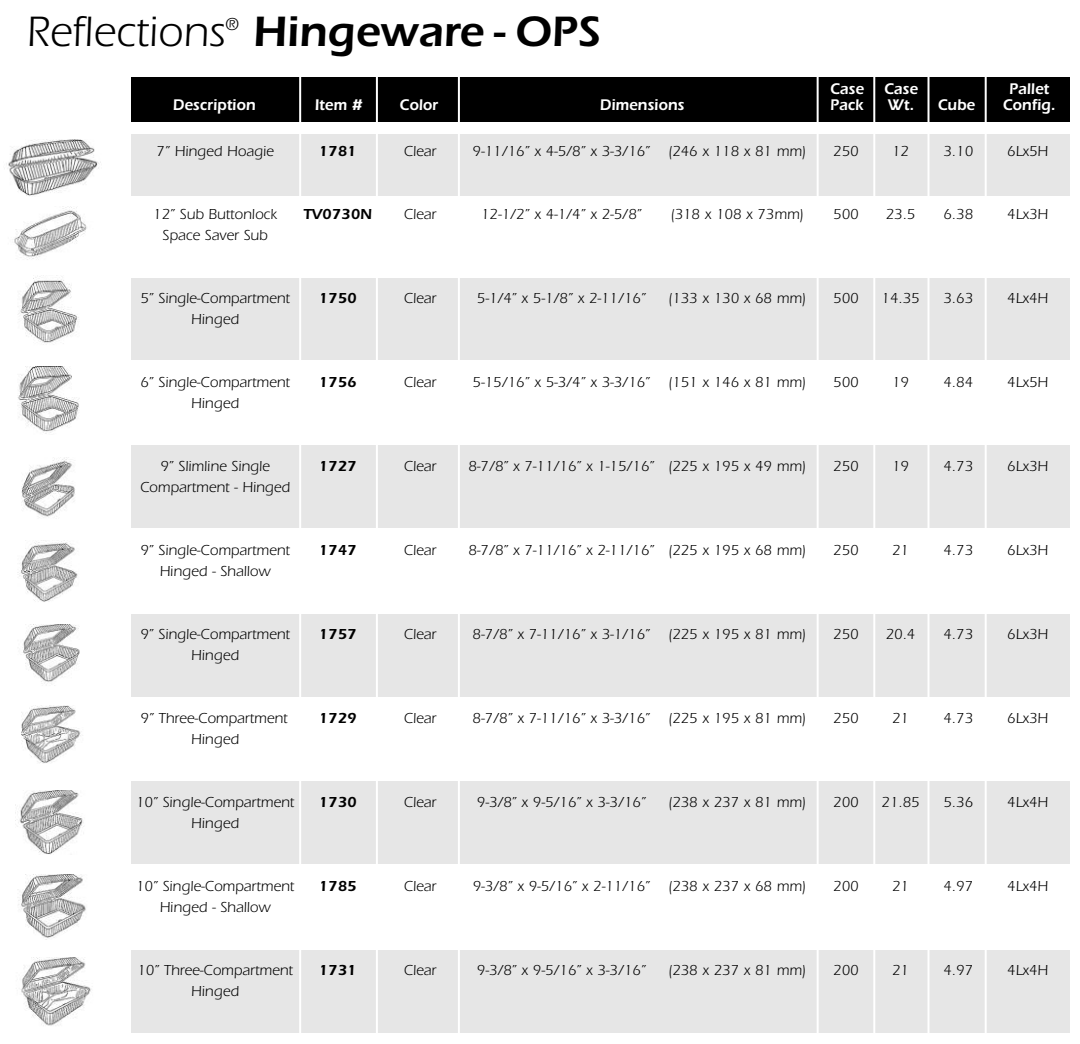
<style>
.page{position:relative;width:1080px;height:1044px;background:#fff}
.page>*{position:absolute;margin:0;border:0;box-sizing:border-box;transform-origin:0 0}
.t1{font:600 44px "Itc Eras";color:#000}
.t2{font:44px "Itc Eras";color:#000}
.t3{font:18px "Itc Eras";color:#000}
.t4{font:600 16px "Itc Eras";color:#fff;scale:.95 1}
.t5{font:15px "Itc Eras";color:#000}
.t6{font:600 15px "Itc Eras";color:#000}
</style>
<div class="page">
<div style="left:131px;top:134px;width:939px;height:61px;background:#e6e6e6"></div>
<div style="left:131px;top:279px;width:939px;height:81px;background:#e6e6e6"></div>
<div style="left:131px;top:445px;width:939px;height:83px;background:#e6e6e6"></div>
<div style="left:131px;top:614px;width:939px;height:83px;background:#e6e6e6"></div>
<div style="left:131px;top:781px;width:939px;height:83px;background:#e6e6e6"></div>
<div style="left:131px;top:951px;width:939px;height:82px;background:#e6e6e6"></div>
<div style="left:131px;top:77px;width:939px;height:44px;background:#000"></div>
<img style="left:6px;top:140px;width:95px;height:56px">
<img style="left:14px;top:207px;width:73px;height:53px">
<img style="left:18px;top:276px;width:61px;height:68px">
<img style="left:18px;top:367px;width:62px;height:67px">
<img style="left:21px;top:458px;width:54px;height:60px">
<img style="left:17px;top:540px;width:61px;height:61px">
<img style="left:22px;top:625px;width:58px;height:61px">
<img style="left:21px;top:705px;width:60px;height:57px">
<img style="left:17px;top:790px;width:67px;height:64px">
<img style="left:18px;top:875px;width:68px;height:61px">
<hr style="left:299px;top:69px;width:2px;height:975px;background:#fff">
<hr style="left:376px;top:69px;width:2px;height:975px;background:#fff">
<hr style="left:817px;top:69px;width:2px;height:975px;background:#fff">
<hr style="left:873px;top:69px;width:2px;height:975px;background:#fff">
<hr style="left:928px;top:69px;width:2px;height:975px;background:#fff">
<hr style="left:985px;top:69px;width:2px;height:975px;background:#fff">
<hr style="left:458px;top:69px;width:2px;height:975px;background:#fff">
<img style="left:21px;top:958px;width:70px;height:68px">
<svg style="left:42px;top:588px;width:36px;height:14px"></svg>
<svg style="left:40px;top:751px;width:41px;height:12px"></svg>
<svg style="left:42px;top:926px;width:44px;height:14px"></svg>
<hr style="left:1079px;top:666px;width:1px;height:367px;background:#000">
<p class="t2" style="left:26px;top:17px;width:200px">Reflections</p>
<p class="t3" style="left:225px;top:18px;width:15px">®</p>
<p class="t1" style="left:253px;top:17px;width:349px">Hingeware - OPS</p>
<p class="t4" style="left:830px;top:83px;width:37px">Case</p>
<p class="t4" style="left:884px;top:83px;width:37px">Case</p>
<p class="t4" style="left:1009px;top:83px;width:44px">Pallet</p>
<p class="t4" style="left:173px;top:99px;width:89px">Description</p>
<p class="t4" style="left:315px;top:99px;width:51px">Item #</p>
<p class="t4" style="left:399px;top:99px;width:42px">Color</p>
<p class="t4" style="left:600px;top:99px;width:90px">Dimensions</p>
<p class="t4" style="left:830px;top:99px;width:37px">Pack</p>
<p class="t4" style="left:888px;top:99px;width:94px">Wt. Cube</p>
<p class="t4" style="left:1003px;top:99px;width:57px">Config.</p>
<p class="t5" style="left:157px;top:146px;width:119px">7” Hinged Hoagie</p>
<p class="t6" style="left:319px;top:146px;width:39px">1781</p>
<p class="t5" style="left:404px;top:146px;width:34px">Clear</p>
<p class="t5" style="left:473px;top:146px;width:335px">9-11/16” x 4-5/8” x 3-3/16” (246 x 118 x 81 mm)</p>
<p class="t5" style="left:833px;top:146px;width:27px">250</p>
<p class="t5" style="left:892px;top:146px;width:18px">12</p>
<p class="t5" style="left:943px;top:146px;width:31px">3.10</p>
<p class="t5" style="left:1007px;top:146px;width:42px">6Lx5H</p>
<p class="t5" style="left:153px;top:209px;width:125px">12” Sub Buttonlock</p>
<p class="t6" style="left:303px;top:209px;width:70px">TV0730N</p>
<p class="t5" style="left:404px;top:209px;width:34px">Clear</p>
<p class="t5" style="left:481px;top:209px;width:162px">12-1/2” x 4-1/4” x 2-5/8”</p>
<p class="t5" style="left:670px;top:209px;width:135px">(318 x 108 x 73mm)</p>
<p class="t5" style="left:833px;top:209px;width:27px">500</p>
<p class="t5" style="left:886px;top:209px;width:31px">23.5</p>
<p class="t5" style="left:943px;top:209px;width:31px">6.38</p>
<p class="t5" style="left:1007px;top:209px;width:42px">4Lx3H</p>
<p class="t5" style="left:163px;top:230px;width:107px">Space Saver Sub</p>
<p class="t5" style="left:140px;top:293px;width:151px">5” Single-Compartment</p>
<p class="t6" style="left:319px;top:293px;width:39px">1750</p>
<p class="t5" style="left:404px;top:293px;width:34px">Clear</p>
<p class="t5" style="left:477px;top:293px;width:171px">5-1/4” x 5-1/8” x 2-11/16”</p>
<p class="t5" style="left:668px;top:293px;width:140px">(133 x 130 x 68 mm)</p>
<p class="t5" style="left:833px;top:293px;width:27px">500</p>
<p class="t5" style="left:882px;top:293px;width:40px">14.35</p>
<p class="t5" style="left:943px;top:293px;width:31px">3.63</p>
<p class="t5" style="left:1007px;top:293px;width:42px">4Lx4H</p>
<p class="t5" style="left:191px;top:314px;width:49px">Hinged</p>
<p class="t5" style="left:140px;top:377px;width:151px">6” Single-Compartment</p>
<p class="t6" style="left:319px;top:377px;width:39px">1756</p>
<p class="t5" style="left:404px;top:377px;width:34px">Clear</p>
<p class="t5" style="left:473px;top:377px;width:335px">5-15/16” x 5-3/4” x 3-3/16” (151 x 146 x 81 mm)</p>
<p class="t5" style="left:833px;top:377px;width:27px">500</p>
<p class="t5" style="left:892px;top:377px;width:18px">19</p>
<p class="t5" style="left:943px;top:377px;width:31px">4.84</p>
<p class="t5" style="left:1007px;top:377px;width:42px">4Lx5H</p>
<p class="t5" style="left:191px;top:398px;width:49px">Hinged</p>
<p class="t5" style="left:161px;top:461px;width:111px">9” Slimline Single</p>
<p class="t6" style="left:319px;top:461px;width:39px">1727</p>
<p class="t5" style="left:404px;top:461px;width:34px">Clear</p>
<p class="t5" style="left:468px;top:461px;width:339px">8-7/8” x 7-11/16” x 1-15/16” (225 x 195 x 49 mm)</p>
<p class="t5" style="left:833px;top:461px;width:27px">250</p>
<p class="t5" style="left:892px;top:461px;width:18px">19</p>
<p class="t5" style="left:943px;top:461px;width:31px">4.73</p>
<p class="t5" style="left:1007px;top:461px;width:42px">6Lx3H</p>
<p class="t5" style="left:140px;top:482px;width:152px">Compartment - Hinged</p>
<p class="t5" style="left:140px;top:545px;width:151px">9” Single-Compartment</p>
<p class="t6" style="left:319px;top:545px;width:39px">1747</p>
<p class="t5" style="left:404px;top:545px;width:34px">Clear</p>
<p class="t5" style="left:468px;top:545px;width:339px">8-7/8” x 7-11/16” x 2-11/16” (225 x 195 x 68 mm)</p>
<p class="t5" style="left:833px;top:545px;width:27px">250</p>
<p class="t5" style="left:892px;top:545px;width:18px">21</p>
<p class="t5" style="left:943px;top:545px;width:31px">4.73</p>
<p class="t5" style="left:1007px;top:545px;width:42px">6Lx3H</p>
<p class="t5" style="left:160px;top:566px;width:113px">Hinged - Shallow</p>
<p class="t5" style="left:140px;top:629px;width:151px">9” Single-Compartment</p>
<p class="t6" style="left:319px;top:629px;width:39px">1757</p>
<p class="t5" style="left:404px;top:629px;width:34px">Clear</p>
<p class="t5" style="left:473px;top:629px;width:335px">8-7/8” x 7-11/16” x 3-1/16” (225 x 195 x 81 mm)</p>
<p class="t5" style="left:833px;top:629px;width:27px">250</p>
<p class="t5" style="left:886px;top:629px;width:31px">20.4</p>
<p class="t5" style="left:943px;top:629px;width:31px">4.73</p>
<p class="t5" style="left:1007px;top:629px;width:42px">6Lx3H</p>
<p class="t5" style="left:191px;top:650px;width:49px">Hinged</p>
<p class="t5" style="left:141px;top:713px;width:149px">9” Three-Compartment</p>
<p class="t6" style="left:319px;top:713px;width:39px">1729</p>
<p class="t5" style="left:404px;top:713px;width:34px">Clear</p>
<p class="t5" style="left:473px;top:713px;width:335px">8-7/8” x 7-11/16” x 3-3/16” (225 x 195 x 81 mm)</p>
<p class="t5" style="left:833px;top:713px;width:27px">250</p>
<p class="t5" style="left:892px;top:713px;width:18px">21</p>
<p class="t5" style="left:943px;top:713px;width:31px">4.73</p>
<p class="t5" style="left:1007px;top:713px;width:42px">6Lx3H</p>
<p class="t5" style="left:191px;top:734px;width:49px">Hinged</p>
<p class="t5" style="left:136px;top:797px;width:160px">10” Single-Compartment</p>
<p class="t6" style="left:319px;top:797px;width:39px">1730</p>
<p class="t5" style="left:404px;top:797px;width:34px">Clear</p>
<p class="t5" style="left:477px;top:797px;width:171px">9-3/8” x 9-5/16” x 3-3/16”</p>
<p class="t5" style="left:668px;top:797px;width:140px">(238 x 237 x 81 mm)</p>
<p class="t5" style="left:833px;top:797px;width:27px">200</p>
<p class="t5" style="left:882px;top:797px;width:40px">21.85</p>
<p class="t5" style="left:943px;top:797px;width:31px">5.36</p>
<p class="t5" style="left:1007px;top:797px;width:42px">4Lx4H</p>
<p class="t5" style="left:191px;top:818px;width:49px">Hinged</p>
<p class="t5" style="left:136px;top:881px;width:160px">10” Single-Compartment</p>
<p class="t6" style="left:319px;top:881px;width:39px">1785</p>
<p class="t5" style="left:404px;top:881px;width:34px">Clear</p>
<p class="t5" style="left:473px;top:881px;width:335px">9-3/8” x 9-5/16” x 2-11/16” (238 x 237 x 68 mm)</p>
<p class="t5" style="left:833px;top:881px;width:27px">200</p>
<p class="t5" style="left:892px;top:881px;width:18px">21</p>
<p class="t5" style="left:943px;top:881px;width:31px">4.97</p>
<p class="t5" style="left:1007px;top:881px;width:42px">4Lx4H</p>
<p class="t5" style="left:160px;top:902px;width:113px">Hinged - Shallow</p>
<p class="t5" style="left:137px;top:965px;width:157px">10” Three-Compartment</p>
<p class="t6" style="left:319px;top:965px;width:39px">1731</p>
<p class="t5" style="left:404px;top:965px;width:34px">Clear</p>
<p class="t5" style="left:477px;top:965px;width:171px">9-3/8” x 9-5/16” x 3-3/16”</p>
<p class="t5" style="left:668px;top:965px;width:140px">(238 x 237 x 81 mm)</p>
<p class="t5" style="left:833px;top:965px;width:27px">200</p>
<p class="t5" style="left:892px;top:965px;width:18px">21</p>
<p class="t5" style="left:943px;top:965px;width:31px">4.97</p>
<p class="t5" style="left:1007px;top:965px;width:42px">4Lx4H</p>
<p class="t5" style="left:191px;top:986px;width:49px">Hinged</p>
</div>
